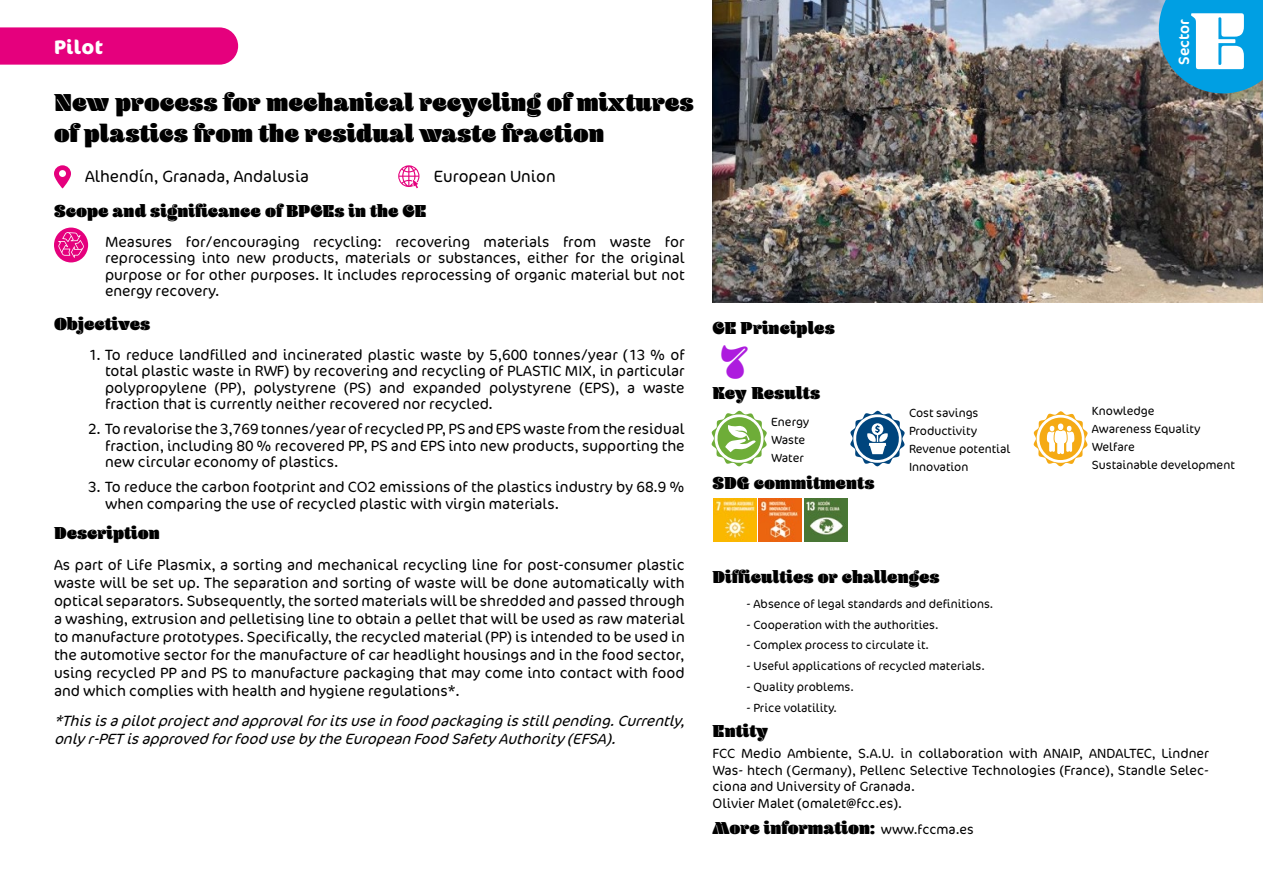
<style>
.page{position:relative;width:1263px;height:893px;background:#fff}
.page>*{position:absolute;margin:0;border:0;box-sizing:border-box;transform-origin:0 0}
.t1{font:900 84px "Blenny";color:#fff}
.t2{font:900 48px "Blenny";color:#ad1cde}
.t3{font:900 25.5px/30.6px "Blenny";color:#000}
.t4{font:700 19.5px "Cocon Pro";letter-spacing:.02em;color:#fff}
.t5{font:900 18px "Blenny";color:#000}
.t6{font:300 16.5px "Cocon Pro";color:#000}
.t7{font:300 15px/16.5px "Cocon Pro";color:#000;text-align:justify}
.t8{font:italic 300 15px/18px "Cocon Pro";color:#000}
.t9{font:15px "Cocon Pro";color:#fff}
.t10{font:300 13.5px/16.5px "Cocon Pro";color:#000;text-align:justify}
.t11{font:300 12px/18px "Cocon Pro";color:#000}
.s1{font-family:"Cocon Pro";font-weight:300;font-size:13.5px}
</style>
<div class="page">
<div style="left:0;top:27px;width:238px;height:38px;background:#e5007d"></div>
<img style="left:713px;top:0;width:550px;height:303px">
<svg style="left:54px;top:165px;width:17px;height:23px"></svg>
<svg style="left:398px;top:165px;width:21px;height:23px"></svg>
<div style="left:54px;top:228px;width:34px;height:34px;background:#e5007d;border-radius:50%"></div>
<svg style="left:58px;top:232px;width:26px;height:26px"></svg>
<svg style="left:850px;top:411px;width:55px;height:55px"></svg>
<svg style="left:711px;top:411px;width:56px;height:55px"></svg>
<svg style="left:1033px;top:411px;width:55px;height:55px"></svg>
<svg style="left:1159px;top:0;width:104px;height:93px;background:#0d99d4"></svg>
<img style="left:713px;top:499px;width:43px;height:42px">
<img style="left:804px;top:499px;width:43px;height:42px">
<img style="left:759px;top:499px;width:43px;height:42px">
<p class="t4" style="left:54px;top:34px;width:50px">Pilot</p>
<p class="t3" style="left:54px;top:87px;width:641px">New process for mechanical recycling of mixtures of plastics from the residual waste fraction</p>
<p class="t6" style="left:85px;top:166px;width:226px">Alhendín, Granada, Andalusia</p>
<p class="t6" style="left:434px;top:166px;width:123px">European Union</p>
<p class="t5" style="left:54px;top:200px;width:374px">Scope and significance of BPCEs in the CE</p>
<p class="t7" style="left:105px;top:233px;width:581px">Measures for/encouraging recycling: recovering materials from waste for reprocessing into new products, materials or substances, either for the original purpose or for other purposes. It includes reprocessing of organic material but not energy recovery.</p>
<p class="t5" style="left:54px;top:314px;width:98px">Objectives</p>
<p class="t7" style="left:105px;top:346px;width:581px;text-indent:-17px">1. To reduce landfilled and incinerated plastic waste by 5,600 tonnes/year (13 % of total plastic waste in RWF) by recovering and recycling of PLASTIC MIX, in particular polypropylene (PP), polystyrene (PS) and expanded polystyrene (EPS), a waste fraction that is currently neither recovered nor recycled.</p>
<p class="t7" style="left:105px;top:421px;width:581px;text-indent:-17px">2. To revalorise the 3,769 tonnes/year of recycled PP, PS and EPS waste from the residual fraction, including 80 % recovered PP, PS and EPS into new products, supporting the new circular economy of plastics.</p>
<p class="t7" style="left:105px;top:479px;width:581px;text-indent:-17px">3. To reduce the carbon footprint and CO2 emissions of the plastics industry by 68.9 % when comparing the use of recycled plastic with virgin materials.</p>
<p class="t5" style="left:54px;top:522px;width:108px">Description</p>
<p class="t7" style="left:54px;top:555px;width:632px;line-height:18px">As part of Life Plasmix, a sorting and mechanical recycling line for post-consumer plastic waste will be set up. The separation and sorting of waste will be done automatically with optical separators. Subsequently, the sorted materials will be shredded and passed through a washing, extrusion and pelletising line to obtain a pellet that will be used as raw material to manufacture prototypes. Specifically, the recycled material (PP) is intended to be used in the automotive sector for the manufacture of car headlight housings and in the food sector, using recycled PP and PS to manufacture packaging that may come into contact with food and which complies with health and hygiene regulations*.</p>
<p class="t8" style="left:54px;top:712px;width:637px">*Thisisapilotprojectandapprovalforitsuseinfoodpackagingisstillpending.Currently, onlyr-PETisapprovedforfoodusebytheEuropeanFoodSafetyAuthority(EFSA).</p>
<p class="t9" style="left:1174px;top:65px;width:47px;rotate:-90deg">Sector</p>
<p class="t1" style="left:1191px;top:-9px;width:57px">E</p>
<p class="t5" style="left:713px;top:317px;width:124px">CE Principles</p>
<h1 class="t2" style="left:721px;top:334px;width:29px">7</h1>
<p class="t5" style="left:713px;top:382px;width:109px">Key Results</p>
<p class="t11" style="left:771px;top:412px;width:39px">Energy<br>Waste<br>Water</p>
<p class="t5" style="left:713px;top:472px;width:164px">SDG commitments</p>
<p class="t11" style="left:909px;top:403px;width:103px">Cost savings<br>Productivity<br>Revenue potential<br>Innovation</p>
<p class="t11" style="left:1092px;top:402px;width:64px">Knowledge</p>
<p class="t11" style="left:1092px;top:420px;width:110px">Awareness Equality<br>Welfare</p>
<p class="t11" style="left:1092px;top:456px;width:144px">Sustainable development</p>
<p class="t5" style="left:713px;top:566px;width:229px">Difficulties or challenges</p>
<p class="t11" style="left:747px;top:595px;width:248px">- Absence of legal standards and definitions.</p>
<p class="t11" style="left:747px;top:615px;width:193px">- Cooperation with the authorities.</p>
<p class="t11" style="left:747px;top:636px;width:184px">- Complex process to circulate it.</p>
<p class="t11" style="left:747px;top:657px;width:240px">- Useful applications of recycled materials.</p>
<p class="t11" style="left:747px;top:678px;width:109px">- Quality problems.</p>
<p class="t11" style="left:747px;top:698px;width:92px">- Price volatility.</p>
<p class="t5" style="left:713px;top:721px;width:58px">Entity</p>
<p class="t10" style="left:713px;top:745px;width:498px">FCC Medio Ambiente, S.A.U. in collaboration with ANAIP, ANDALTEC, Lindner Was- htech (Germany), Pellenc Selective Technologies (France), Standle Selec&shy;ciona and University of Granada.</p>
<p class="t10" style="left:713px;top:795px;width:191px">Olivier Malet (omalet@fcc.es).</p>
<p class="t5" style="left:713px;top:817px;width:263px">More information: <span class="s1">www.fccma.es</span></p>
</div>
